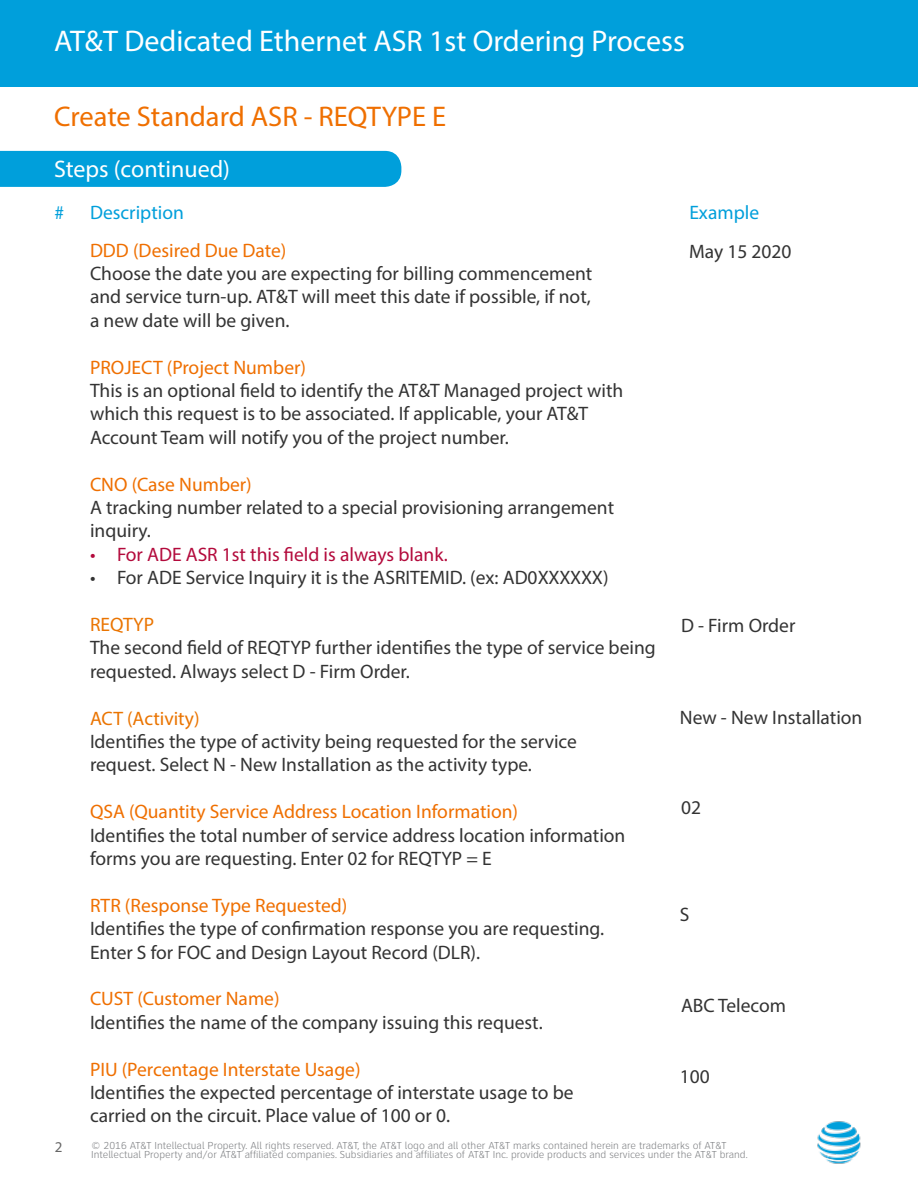
<style>
.page{position:relative;width:918px;height:1188px;background:#fff}
.page>*{position:absolute;margin:0;border:0;box-sizing:border-box;transform-origin:0 0}
.Headline{font:30px "Myriad Pro";color:#fff}
.Headline-2{font:28.5px "Myriad Pro";color:#ef6f00}
.Subhead{font:24px "Myriad Pro";color:#fff}
.t1{font:19.5px/23.4px "Myriad Pro";color:#333}
.t2{font:19.5px "Myriad Pro";color:#b30a3c}
.t3{font:19.5px "Myriad Pro";color:#009fdb}
.t4{font:19.5px "Myriad Pro";color:#ea7400}
.t5{font:15px "Myriad Pro";color:#666}
.t6{font:300 10.5px/9px "Clearview ATT";color:#808285}
.s1{color:#ef6f00}
</style>
<div class="page">
<img style="left:817px;top:1121px;width:44px;height:43px">
<div style="left:0;top:151px;width:401px;height:36px;background:#009fdb"></div>
<div style="left:54px;top:153px;width:176px;height:30px;background:#009fdb"></div>
<div style="left:1px;top:0;width:917px;height:86px;background:#009fdb"></div>
<p class="Headline" style="left:54px;top:22px;width:633px">AT&amp;T Dedicated Ethernet ASR 1st Ordering Process</p>
<p class="Headline-2" style="left:54px;top:99px;width:394px">Create Standard ASR - REQTYPE E</p>
<p class="Subhead" style="left:54px;top:154px;width:178px">Steps (continued)</p>
<p class="t3" style="left:55px;top:201px;width:11px">#</p>
<p class="t3" style="left:90px;top:201px;width:95px">Description</p>
<p class="t3" style="left:689px;top:201px;width:71px">Example</p>
<p class="t1" style="left:90px;top:238px;width:504px"><span class="s1">DDD (Desired Due Date)<br></span>Choose the date you are expecting for billing commencement and service turn-up. AT&amp;T will meet this date if possible, if not, a new date will be given.</p>
<p class="t1" style="left:90px;top:355px;width:535px"><span class="s1">PROJECT (Project Number)<br></span>This is an optional field to identify the AT&amp;T Managed project with which this request is to be associated. If applicable, your AT&amp;T Account Team will notify you of the project number.</p>
<p class="t1" style="left:90px;top:472px;width:526px"><span class="s1">CNO (Case Number)<br></span>A tracking number related to a special provisioning arrangement inquiry.</p>
<p class="t2" style="left:90px;top:542px;width:359px">• For ADE ASR 1st this field is always blank.</p>
<p class="t1" style="left:90px;top:566px;width:520px">• For ADE Service Inquiry it is the ASRITEMID. (ex: AD0XXXXXX)</p>
<p class="t4" style="left:90px;top:612px;width:66px">REQTYP</p>
<p class="t1" style="left:90px;top:636px;width:567px">The second field of REQTYP further identifies the type of service being requested. Always select D - Firm Order.</p>
<p class="t4" style="left:90px;top:706px;width:111px">ACT (Activity)</p>
<p class="t1" style="left:90px;top:730px;width:489px">Identifies the type of activity being requested for the service</p>
<p class="t1" style="left:90px;top:753px;width:444px">request. Select N - New Installation as the activity type.</p>
<p class="t1" style="left:90px;top:800px;width:537px"><span class="s1">QSA (Quantity Service Address Location Information)<br></span>Identifies the total number of service address location information forms you are requesting. Enter 02 for REQTYP = E</p>
<p class="t1" style="left:90px;top:893px;width:516px"><span class="s1">RTR (Response Type Requested)<br></span>Identifies the type of confirmation response you are requesting.<br>Enter S for FOC and Design Layout Record (DLR).</p>
<p class="t1" style="left:90px;top:987px;width:454px"><span class="s1">CUST (Customer Name)<br></span>Identifies the name of the company issuing this request.</p>
<p class="t1" style="left:90px;top:1057px;width:485px"><span class="s1">PIU (Percentage Interstate Usage)<br></span>Identifies the expected percentage of interstate usage to be carried on the circuit. Place value of 100 or 0.</p>
<p class="t1" style="left:689px;top:239px;width:104px">May 15 2020</p>
<p class="t1" style="left:681px;top:613px;width:116px">D - Firm Order</p>
<p class="t1" style="left:680px;top:705px;width:184px">New - New Installation</p>
<p class="t1" style="left:681px;top:796px;width:22px">02</p>
<p class="t1" style="left:680px;top:903px;width:11px">S</p>
<p class="t1" style="left:681px;top:993px;width:107px">ABC Telecom</p>
<p class="t1" style="left:680px;top:1065px;width:32px">100</p>
<p class="t5" style="left:55px;top:1138px;width:9px">2</p>
<p class="t6" style="left:91px;top:1142px;width:658px">© 2016 AT&amp;T Intellectual Property. All rights reserved. AT&amp;T, the AT&amp;T logo and all other AT&amp;T marks contained herein are trademarks of AT&amp;T<br>Intellectual Property and/or AT&amp;T affiliated companies. Subsidiaries and affiliates of AT&amp;T Inc. provide products and services under the AT&amp;T brand.</p>
</div>
